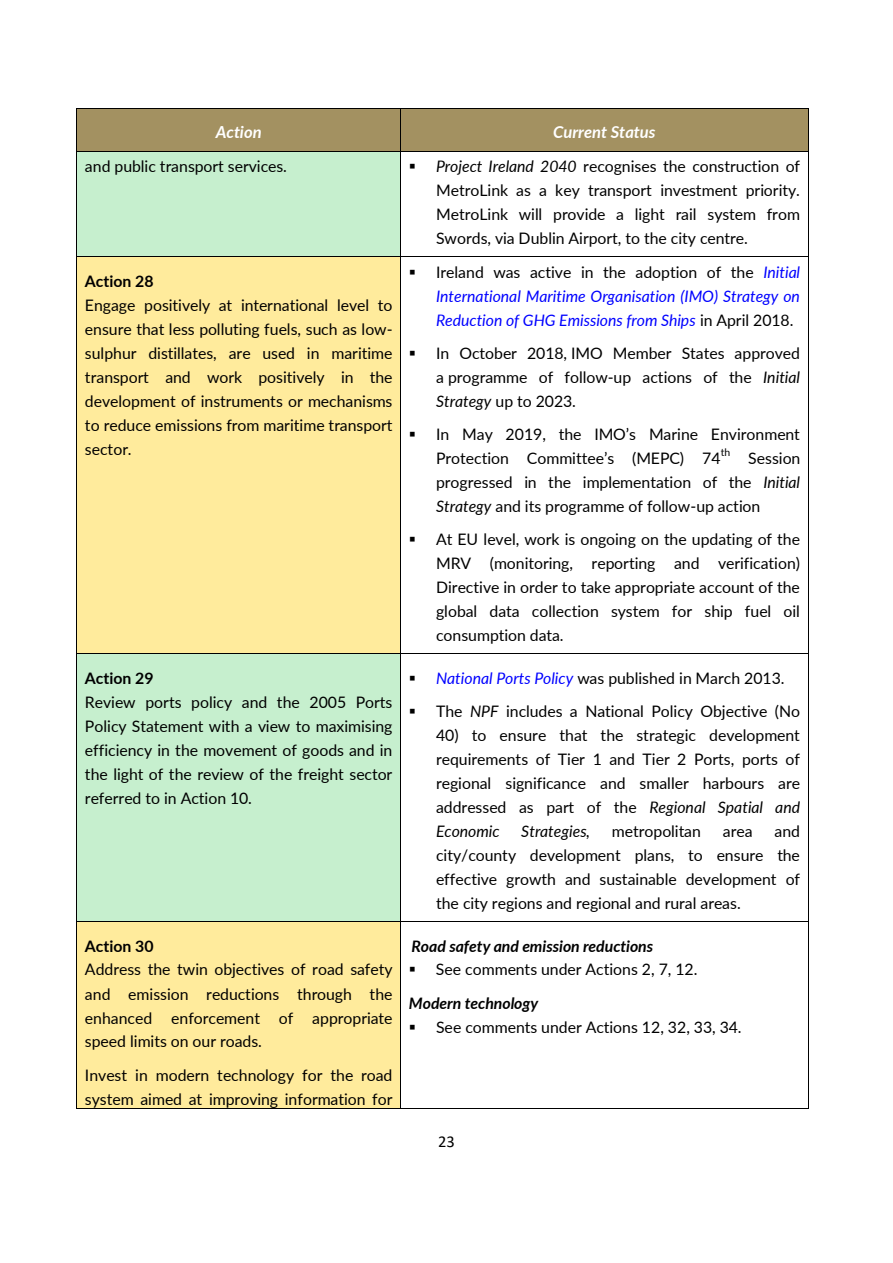
<style>
.page{position:relative;width:893px;height:1263px;background:#fff}
.page>*{position:absolute;margin:0;border:0;box-sizing:border-box;transform-origin:0 0}
.t1{font:italic 700 16.5px "Lato";color:#fff}
.t2{font:16.5px "Calibri";color:#000}
.t3{font:15.9px/24px "Lato";color:#000;text-align:justify}
.t4{font:italic 15.9px/24px "Lato";color:#00f;text-align:justify}
.t5{font:italic 700 15.9px "Lato";color:#000}
.t6{font:700 15.9px "Lato";color:#000}
.t7{font:italic 15.9px "Lato";color:#000}
.t8{font:10.5px "Lato";color:#000}
.s1{font-style:italic}
.s2{color:#000}
.s3{font-style:normal;color:#000}
.s4{font-style:italic;color:#00f}
.s5{font-weight:700;font-style:italic}
</style>
<div class="page">
<div style="left:77px;top:109px;width:323px;height:42px;background:#a39161"></div>
<div style="left:401px;top:109px;width:407px;height:42px;background:#a39161"></div>
<hr style="left:77px;top:108px;width:323px;height:1px;background:#000">
<hr style="left:401px;top:108px;width:407px;height:1px;background:#000">
<hr style="left:76px;top:109px;width:1px;height:42px;background:#000">
<hr style="left:400px;top:109px;width:1px;height:42px;background:#000">
<hr style="left:808px;top:109px;width:1px;height:42px;background:#000">
<div style="left:77px;top:152px;width:323px;height:105px;background:#c6efce"></div>
<hr style="left:77px;top:151px;width:323px;height:1px;background:#000">
<hr style="left:401px;top:151px;width:407px;height:1px;background:#000">
<hr style="left:76px;top:152px;width:1px;height:105px;background:#000">
<hr style="left:400px;top:152px;width:1px;height:105px;background:#000">
<hr style="left:808px;top:152px;width:1px;height:105px;background:#000">
<div style="left:77px;top:257px;width:323px;height:396px;background:#ffeb9c"></div>
<hr style="left:77px;top:257px;width:323px;height:1px;background:#000">
<hr style="left:401px;top:257px;width:407px;height:1px;background:#000">
<hr style="left:76px;top:257px;width:1px;height:396px;background:#000">
<hr style="left:400px;top:257px;width:1px;height:396px;background:#000">
<hr style="left:808px;top:257px;width:1px;height:396px;background:#000">
<div style="left:77px;top:654px;width:323px;height:267px;background:#c6efce"></div>
<hr style="left:77px;top:653px;width:323px;height:1px;background:#000">
<hr style="left:401px;top:653px;width:407px;height:1px;background:#000">
<hr style="left:76px;top:654px;width:1px;height:267px;background:#000">
<hr style="left:400px;top:654px;width:1px;height:267px;background:#000">
<hr style="left:808px;top:654px;width:1px;height:267px;background:#000">
<div style="left:77px;top:922px;width:323px;height:186px;background:#ffeb9c"></div>
<hr style="left:77px;top:921px;width:323px;height:1px;background:#000">
<hr style="left:401px;top:921px;width:407px;height:1px;background:#000">
<hr style="left:76px;top:922px;width:1px;height:186px;background:#000">
<hr style="left:77px;top:1108px;width:323px;height:1px;background:#000">
<hr style="left:400px;top:922px;width:1px;height:186px;background:#000">
<hr style="left:401px;top:1108px;width:407px;height:1px;background:#000">
<hr style="left:808px;top:922px;width:1px;height:186px;background:#000">
<p class="t1" style="left:216px;top:122px;width:48px">Action</p>
<p class="t1" style="left:553px;top:122px;width:104px">Current Status</p>
<p class="t3" style="left:85px;top:154px;width:204px">and public transport services.</p>
<p class="t3" style="left:436px;top:154px;width:366px;text-indent:-27px">▪ <span class="s1">Project Ireland 2040</span> recognises the construction of MetroLink as a key transport investment priority.<br>MetroLink will provide a light rail system from Swords, via Dublin Airport, to the city centre.</p>
<p class="t6" style="left:85px;top:271px;width:70px">Action 28</p>
<p class="t3" style="left:85px;top:293px;width:309px">Engage positively at international level to ensure that less polluting fuels, such as low&shy;sulphur distillates, are used in maritime transport and work positively in the development of instruments or mechanisms to reduce emissions from maritime transport sector.</p>
<p class="t4" style="left:436px;top:259px;width:366px;text-indent:-27px"><span class="s2">▪</span> <span class="s3">Ireland was active in the adoption of the</span> Initial International Maritime Organisation (IMO) Strategy on Reduction of GHG Emissions from Ships <span class="s3">in April 2018.</span></p>
<p class="t3" style="left:436px;top:340px;width:366px;text-indent:-27px">▪ In October 2018, IMO Member States approved a programme of follow-up actions of the <span class="s1">Initial Strategy</span> up to 2023.</p>
<p class="t3" style="left:436px;top:421px;width:365px;text-indent:-27px">▪ In May 2019, the IMO’s Marine Environment<br>Protection Committee’s (MEPC) 74</p>
<p class="t8" style="left:721px;top:446px;width:11px">th</p>
<p class="t3" style="left:436px;top:446px;width:366px;text-indent:312px">Session progressed in the implementation of the <span class="s1">Initial Strategy</span> and its programme of follow-up action</p>
<p class="t3" style="left:436px;top:527px;width:366px;text-indent:-27px">▪ At EU level, work is ongoing on the updating of the MRV (monitoring, reporting and verification)<br>Directive in order to take appropriate account of the global data collection system for ship fuel oil consumption data.</p>
<p class="t6" style="left:85px;top:668px;width:70px">Action 29</p>
<p class="t3" style="left:85px;top:689px;width:309px">Review ports policy and the 2005 Ports Policy Statement with a view to maximising efficiency in the movement of goods and in the light of the review of the freight sector referred to in Action 10.</p>
<p class="t6" style="left:85px;top:936px;width:70px">Action 30</p>
<p class="t3" style="left:85px;top:957px;width:309px">Address the twin objectives of road safety and emission reductions through the enhanced enforcement of appropriate speed limits on our roads.</p>
<p class="t3" style="left:85px;top:1062px;width:309px">Invest in modern technology for the road system aimed at improving information for</p>
<p class="t3" style="left:409px;top:665px;width:377px">▪ <span class="s4">National Ports Policy</span> was published in March 2013.</p>
<p class="t3" style="left:409px;top:698px;width:393px">▪ The <span class="s1">NPF</span> includes a National Policy Objective (No</p>
<p class="t3" style="left:436px;top:722px;width:366px">40) to ensure that the strategic development requirements of Tier 1 and Tier 2 Ports, ports of regional significance and smaller harbours are addressed as part of the <span class="s1">Regional Spatial and Economic</span></p>
<p class="t3" style="left:436px;top:818px;width:366px;text-indent:339px">and city/county development plans, to ensure the effective growth and sustainable development of the city regions and regional and rural areas.</p>
<p class="t7" style="left:521px;top:821px;width:70px">Strategies,</p>
<p class="t3" style="left:612px;top:818px;width:91px">metropolitan</p>
<p class="t3" style="left:723px;top:818px;width:31px">area</p>
<p class="t5" style="left:411px;top:936px;width:243px">Road safety and emission reductions</p>
<p class="t3" style="left:409px;top:953px;width:290px;line-height:33.2px">▪ See comments under Actions 2, 7, 12.<br><span class="s5">Modern technology</span></p>
<p class="t3" style="left:409px;top:1014px;width:334px">▪ See comments under Actions 12, 32, 33, 34.</p>
<p class="t2" style="left:438px;top:1135px;width:18px">23</p>
</div>
